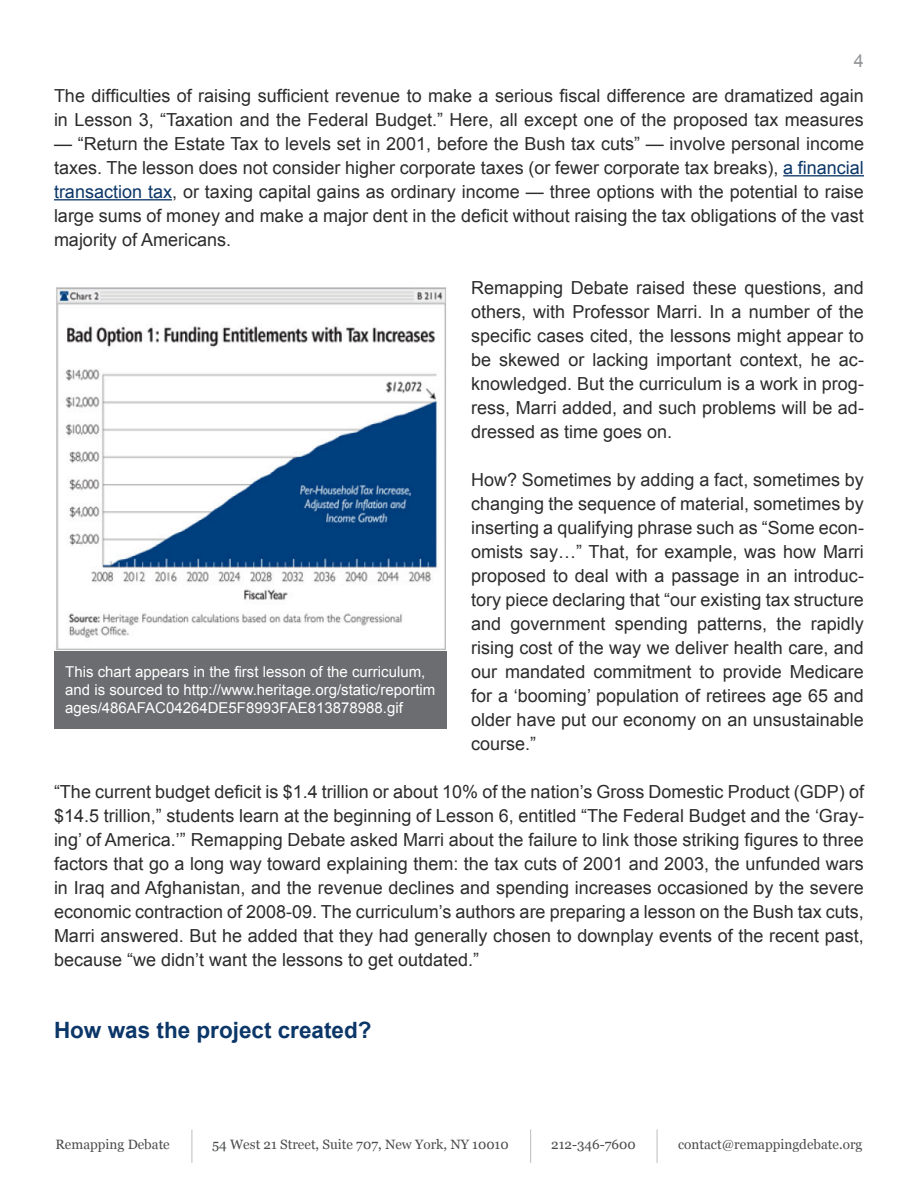
<style>
.page{position:relative;width:918px;height:1188px;background:#fff}
.page>*{position:absolute;margin:0;border:0;box-sizing:border-box;transform-origin:0 0}
.Body_Text{font:700 22.5px "Arial";color:#0b3668}
.Body_Text-2{font:18px/24px "Arial";color:#2b2c2b;text-align:justify}
.t1{font:18px "Arial";color:#939598}
.t2{font:15px/18px "Arial";color:#fff}
.t3{font:13.5px "Georgia";color:#4b4c4d}
.s1{color:#0b3668}
</style>
<div class="page">
<hr style="left:192px;top:1130px;width:1px;height:33px;background:#bcbdc0">
<hr style="left:530px;top:1130px;width:1px;height:33px;background:#bcbdc0">
<hr style="left:657px;top:1130px;width:1px;height:33px;background:#bcbdc0">
<hr style="left:783px;top:175px;width:81px;height:1px;background:#0b3668">
<hr style="left:54px;top:199px;width:118px;height:1px;background:#0b3668">
<img style="left:56px;top:287px;width:390px;height:363px">
<div style="left:55px;top:651px;width:392px;height:77px;background:#6c6d70"></div>
<p class="t1" style="left:854px;top:49px;width:12px">4</p>
<p class="Body_Text-2" style="left:54px;top:84px;width:811px">The difficulties of raising sufficient revenue to make a serious fiscal difference are dramatized again in Lesson 3, “Taxation and the Federal Budget.” Here, all except one of the proposed tax measures</p>
<p class="Body_Text-2" style="left:54px;top:132px;width:812px">— “Return the Estate Tax to levels set in 2001, before the Bush tax cuts” — involve personal income taxes. The lesson does not consider higher corporate taxes (or fewer corporate tax breaks), <span class="s1">a financial transaction tax</span>, or taxing capital gains as ordinary income — three options with the potential to raise large sums of money and make a major dent in the deficit without raising the tax obligations of the vast majority of Americans.</p>
<p class="Body_Text-2" style="left:471px;top:276px;width:394px">Remapping Debate raised these questions, and others, with Professor Marri. In a number of the specific cases cited, the lessons might appear to be skewed or lacking important context, he ac&shy;knowledged. But the curriculum is a work in prog&shy;ress, Marri added, and such problems will be ad&shy;dressed as time goes on.</p>
<p class="Body_Text-2" style="left:471px;top:468px;width:394px">How? Sometimes by adding a fact, sometimes by changing the sequence of material, sometimes by inserting a qualifying phrase such as “Some econ&shy;omists say…” That, for example, was how Marri proposed to deal with a passage in an introduc&shy;tory piece declaring that “our existing tax structure and government spending patterns, the rapidly rising cost of the way we deliver health care, and our mandated commitment to provide Medicare for a ‘booming’ population of retirees age 65 and older have put our economy on an unsustainable course.”</p>
<p class="Body_Text-2" style="left:54px;top:780px;width:812px">“The current budget deficit is $1.4 trillion or about 10% of the nation’s Gross Domestic Product (GDP) of $14.5 trillion,” students learn at the beginning of Lesson 6, entitled “The Federal Budget and the ‘Gray&shy;ing’ of America.’” Remapping Debate asked Marri about the failure to link those striking figures to three factors that go a long way toward explaining them: the tax cuts of 2001 and 2003, the unfunded wars in Iraq and Afghanistan, and the revenue declines and spending increases occasioned by the severe economic contraction of 2008-09. The curriculum’s authors are preparing a lesson on the Bush tax cuts, Marri answered. But he added that they had generally chosen to downplay events of the recent past, because “we didn’t want the lessons to get outdated.”</p>
<p class="t2" style="left:65px;top:663px;width:372px">This chart appears in the first lesson of the curriculum, and is sourced to http://www.heritage.org/static/reportim ages/486AFAC04264DE5F8993FAE813878988.gif</p>
<p class="Body_Text" style="left:54px;top:1015px;width:319px">How was the project created?</p>
<p class="t3" style="left:56px;top:1136px;width:116px">Remapping Debate</p>
<p class="t3" style="left:212px;top:1136px;width:298px">54 West 21 Street, Suite 707, New York, NY 10010</p>
<p class="t3" style="left:551px;top:1136px;width:86px">212-346-7600</p>
<p class="t3" style="left:678px;top:1136px;width:186px">contact@remappingdebate.org</p>
</div>
